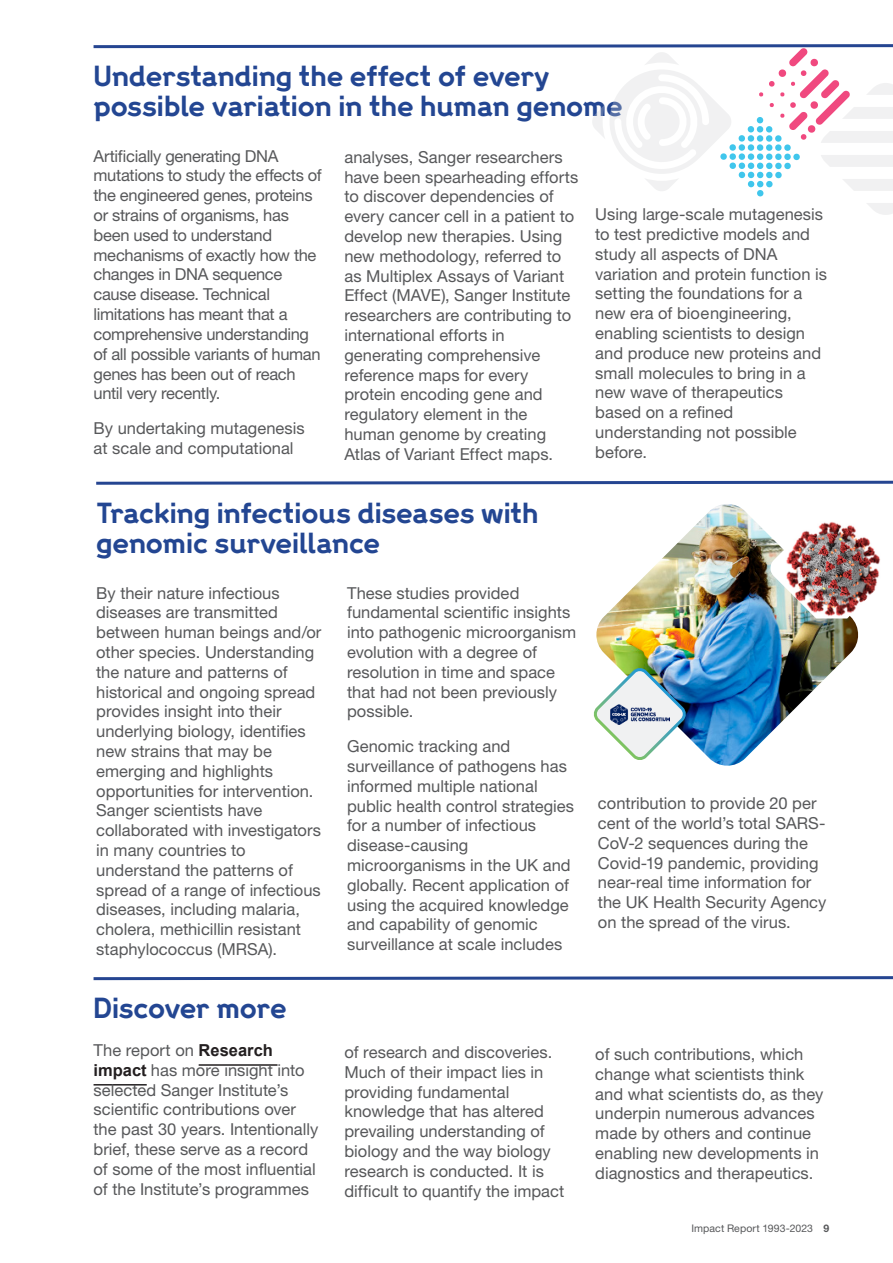
<style>
.page{position:relative;width:893px;height:1263px;background:#fff}
.page>*{position:absolute;margin:0;border:0;box-sizing:border-box;transform-origin:0 0}
.WSI_AH_Heading_2{font:700 25.5px/30px "Wellcome";letter-spacing:-.01em;color:#234692}
.WSI_AH_Reference_Text{font:16.5px/19.8px "Helvetica Neue LT Pro";color:#57585a}
.WSI_AH_Reference_Text-2{font:16.5px/19.8px "Helvetica Neue LT Pro";letter-spacing:-.02em;color:#57585a}
.WSI_AH_Footer{font:10.5px "Helvetica Neue LT Pro";letter-spacing:.01em;color:#57585a}
.s1{font-family:"Arial";font-weight:700;color:#231f20}
.s2{font-weight:700}
</style>
<div class="page">
<hr style="left:199px;top:1064px;width:79px;height:2px;background:#231f20">
<hr style="left:94px;top:1084px;width:53px;height:1px;background:#231f20">
<svg style="left:93px;top:976px;width:800px;height:5px"></svg>
<svg style="left:96px;top:480px;width:797px;height:5px"></svg>
<img style="left:596px;top:504px;width:263px;height:262px">
<img style="left:593px;top:664px;width:96px;height:100px">
<img style="left:610px;top:704px;width:60px;height:20px">
<img style="left:769px;top:521px;width:112px;height:97px">
<svg style="left:867px;top:203px;width:26px;height:12px"></svg>
<svg style="left:93px;top:44px;width:800px;height:153px"></svg>
<p class="WSI_AH_Heading_2" style="left:94px;top:61px;width:531px">Understanding the effect of every possible variation in the human genome</p>
<p class="WSI_AH_Reference_Text-2" style="left:94px;top:146px;width:230px">Artificially generating DNA mutations to study the effects of the engineered genes, proteins or strains of organisms, has been used to understand mechanisms of exactly how the changes in DNA sequence cause disease. Technical limitations has meant that a comprehensive understanding of all possible variants of human genes has been out of reach until very recently.</p>
<p class="WSI_AH_Reference_Text" style="left:94px;top:418px;width:213px">By undertaking mutagenesis at scale and computational</p>
<p class="WSI_AH_Reference_Text" style="left:344px;top:147px;width:235px">analyses, Sanger researchers have been spearheading efforts to discover dependencies of every cancer cell in a patient to develop new therapies. Using new methodology, referred to as Multiplex Assays of Variant<br>Effect (MAVE), Sanger Institute researchers are contributing to international efforts in generating comprehensive reference maps for every protein encoding gene and regulatory element in the human genome by creating<br>Atlas of Variant Effect maps.</p>
<p class="WSI_AH_Heading_2" style="left:96px;top:497px;width:444px">Tracking infectious diseases with genomic surveillance</p>
<p class="WSI_AH_Reference_Text" style="left:96px;top:582px;width:227px">By their nature infectious diseases are transmitted between human beings and/or other species. Understanding the nature and patterns of historical and ongoing spread provides insight into their underlying biology, identifies new strains that may be emerging and highlights opportunities for intervention.<br>Sanger scientists have collaborated with investigators in many countries to understand the patterns of spread of a range of infectious diseases, including malaria, cholera, methicillin resistant staphylococcus (MRSA).</p>
<p class="WSI_AH_Reference_Text" style="left:347px;top:582px;width:231px">These studies provided fundamental scientific insights into pathogenic microorganism evolution with a degree of resolution in time and space that had not been previously possible.</p>
<p class="WSI_AH_Reference_Text" style="left:347px;top:736px;width:229px">Genomic tracking and surveillance of pathogens has informed multiple national public health control strategies for a number of infectious disease-causing microorganisms in the UK and globally. Recent application of using the acquired knowledge and capability of genomic surveillance at scale includes</p>
<p class="WSI_AH_Heading_2" style="left:94px;top:993px;width:195px">Discover more</p>
<p class="WSI_AH_Reference_Text" style="left:94px;top:1040px;width:226px">The report on <span class="s1">Research impact</span> has more insight into selected Sanger Institute’s scientific contributions over the past 30 years. Intentionally brief, these serve as a record of some of the most influential of the Institute’s programmes</p>
<p class="WSI_AH_Reference_Text" style="left:344px;top:1042px;width:221px">of research and discoveries.<br>Much of their impact lies in providing fundamental knowledge that has altered prevailing understanding of biology and the way biology research is conducted. It is difficult to quantify the impact</p>
<p class="WSI_AH_Reference_Text" style="left:595px;top:204px;width:233px">Using large-scale mutagenesis to test predictive models and study all aspects of DNA variation and protein function is setting the foundations for a new era of bioengineering, enabling scientists to design and produce new proteins and small molecules to bring in a new wave of therapeutics based on a refined understanding not possible before.</p>
<p class="WSI_AH_Reference_Text" style="left:598px;top:793px;width:230px">contribution to provide 20 per cent of the world’s total SARS-<br>CoV-2 sequences during the<br>Covid-19 pandemic, providing near-real time information for the UK Health Security Agency on the spread of the virus.</p>
<p class="WSI_AH_Reference_Text" style="left:595px;top:1044px;width:229px">of such contributions, which change what scientists think and what scientists do, as they underpin numerous advances made by others and continue enabling new developments in diagnostics and therapeutics.</p>
<p class="WSI_AH_Footer" style="left:691px;top:1221px;width:139px">Impact Report 1993-2023 <span class="s2">9</span></p>
</div>
